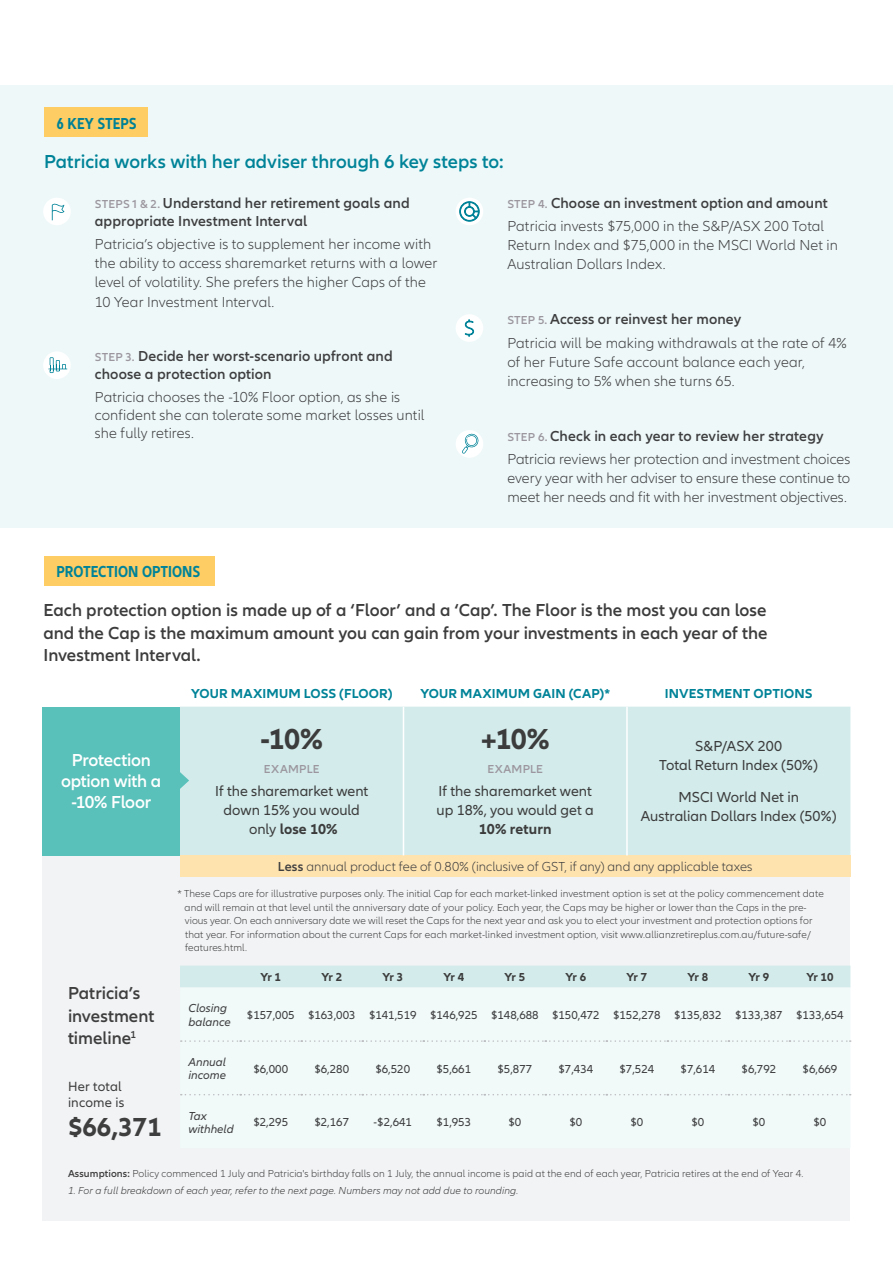
<style>
.page{position:relative;width:893px;height:1263px;background:#fff}
.page>*{position:absolute;margin:0;border:0;box-sizing:border-box;transform-origin:0 0}
.Body{font:700 30px "Allianz Neo";color:#3c3c3c}
.Typo_8pt{font:700 27px "Allianz Neo";color:#3e3e3f}
.Body-2{font:600 19.5px "Allianz Neo";color:#008398}
.Body-3{font:600 18px/22.5px "Allianz Neo";color:#3c3c3c;text-align:justify}
.Body-4{font:600 18px/21px "Allianz Neo";letter-spacing:-.015em;color:#fff;text-align:center}
.Body-5{font:600 18px/22.5px "Allianz Neo";color:#3e3e3f}
.t1{font:700 condensed 16.5px "Allianz Neo";color:#008398}
.t2{font:700 condensed 16.5px "Allianz Neo";color:#008196}
.Body-6{font:300 15px/19.2px "Allianz Neo";letter-spacing:.005em;color:#3e3e3f}
.Body-7{font:600 15px/18px "Allianz Neo";letter-spacing:.01em;color:#3e3e3f}
.Body-8{font:15px/19.2px "Allianz Neo";color:#3c3c3c;text-align:center}
.Typo_8pt-2{font:13.8px/16px "Allianz Neo";letter-spacing:.015em;color:#3e3e3f}
.t3{font:300 13.5px "Allianz Neo";color:#3e3e3f}
.t4{font:700 13.5px "Allianz Neo";letter-spacing:.01em;color:#008398}
.t5{font:12px "Allianz Neo";color:#3e3e3f}
.t6{font:italic 12px/13.5px "Allianz Neo";color:#3e3e3f}
.t7{font:700 12px "Allianz Neo";letter-spacing:-.065em;color:#3c3c3c}
.Body-9{font:600 12px "Allianz Neo";letter-spacing:.025em;color:#9c979f}
.Body-10{font:300 10.5px/13.5px "Allianz Neo";letter-spacing:.01em;color:#3e3e3f}
.Body-11{font:italic 300 10.5px "Allianz Neo";letter-spacing:.01em;color:#3e3e3f}
.s1{font-size:12px;color:#9c979f}
.s2{font-weight:700}
.s3{font-weight:600}
</style>
<div class="page">
<div style="left:43px;top:718px;width:807px;height:502px;background:#f2f3f4"></div>
<div style="left:43px;top:707px;width:137px;height:148px;background:#59c1ba"></div>
<div style="left:180px;top:707px;width:670px;height:148px;background:#d3ebeb"></div>
<div style="left:180px;top:855px;width:670px;height:22px;background:#fee3af"></div>
<hr style="left:626px;top:707px;width:2px;height:148px;background:#fff">
<hr style="left:403px;top:707px;width:1px;height:148px;background:#fff">
<svg style="left:180px;top:772px;width:9px;height:17px"></svg>
<div style="left:180px;top:965px;width:670px;height:22px;background:#d3ebeb"></div>
<svg style="left:181px;top:1040px;width:670px;height:2px"></svg>
<svg style="left:181px;top:1094px;width:670px;height:1px"></svg>
<div style="left:44px;top:556px;width:171px;height:29px;background:#fecd64"></div>
<div style="left:1px;top:85px;width:892px;height:443px;background:#eef8f9"></div>
<div style="left:44px;top:108px;width:103px;height:29px;background:#fecd64"></div>
<div style="left:43px;top:198px;width:28px;height:27px;background:#fff;border-radius:50%"></div>
<svg style="left:52px;top:203px;width:12px;height:17px"></svg>
<div style="left:43px;top:351px;width:28px;height:28px;background:#fff;border-radius:50%"></div>
<svg style="left:48px;top:357px;width:19px;height:16px"></svg>
<div style="left:456px;top:198px;width:27px;height:27px;background:#fff;border-radius:50%"></div>
<svg style="left:459px;top:201px;width:20px;height:20px"></svg>
<div style="left:456px;top:430px;width:27px;height:28px;background:#fff;border-radius:50%"></div>
<svg style="left:462px;top:433px;width:17px;height:21px"></svg>
<div style="left:456px;top:314px;width:27px;height:28px;background:#fff;border-radius:50%"></div>
<svg style="left:465px;top:319px;width:9px;height:18px"></svg>
<p class="t2" style="left:57px;top:114px;width:81px">6 KEY STEPS</p>
<p class="Body-2" style="left:44px;top:151px;width:461px">Patricia works with her adviser through 6 key steps to:</p>
<p class="Body-7" style="left:95px;top:194px;width:316px"><span class="s1">STEPS 1 &amp; 2.</span> Understand her retirement goals and appropriate Investment Interval</p>
<p class="Body-6" style="left:95px;top:235px;width:344px">Patricia’s objective is to supplement her income with the ability to access sharemarket returns with a lower level of volatility. She prefers the higher Caps of the 10 Year Investment Interval.</p>
<p class="Body-7" style="left:95px;top:348px;width:299px"><span class="s1">STEP 3.</span> Decide her worst-scenario upfront and choose a protection option</p>
<p class="Body-6" style="left:95px;top:388px;width:331px;line-height:18px">Patricia chooses the -10% Floor option, as she is confident she can tolerate some market losses until she fully retires.</p>
<p class="Body-7" style="left:507px;top:194px;width:322px"><span class="s1">STEP 4.</span> Choose an investment option and amount</p>
<p class="Body-6" style="left:507px;top:217px;width:332px">Patricia invests $75,000 in the S&amp;P/ASX 200 Total<br>Return Index and $75,000 in the MSCI World Net in<br>Australian Dollars Index.</p>
<p class="Body-7" style="left:507px;top:311px;width:235px"><span class="s1">STEP 5.</span> Access or reinvest her money</p>
<p class="Body-6" style="left:507px;top:333px;width:341px">Patricia will be making withdrawals at the rate of 4% of her Future Safe account balance each year, increasing to 5% when she turns 65.</p>
<p class="Body-7" style="left:507px;top:427px;width:318px"><span class="s1">STEP 6.</span> Check in each year to review her strategy</p>
<p class="Body-6" style="left:507px;top:450px;width:344px;text-align:justify">Patricia reviews her protection and investment choices every year with her adviser to ensure these continue to meet her needs and fit with her investment objectives.</p>
<p class="t1" style="left:56px;top:562px;width:145px">PROTECTION OPTIONS</p>
<p class="Body-3" style="left:44px;top:600px;width:725px">Each protection option is made up of a ‘Floor’ and a ‘Cap’. The Floor is the most you can lose and the Cap is the maximum amount you can gain from your investments in each year of the Investment Interval.</p>
<p class="Body-4" style="left:61px;top:750px;width:102px">Protection option with a -10% Floor</p>
<p class="Body-5" style="left:68px;top:982px;width:88px">Patricia’s investment timeline<sup>1</sup></p>
<p class="Typo_8pt-2" style="left:68px;top:1078px;width:58px">Her total income is</p>
<p class="Typo_8pt" style="left:68px;top:1111px;width:95px">$66,371</p>
<h4 class="t4" style="left:191px;top:686px;width:203px">YOUR MAXIMUM LOSS (FLOOR)</h4>
<h4 class="t4" style="left:420px;top:686px;width:191px">YOUR MAXIMUM GAIN (CAP)*</h4>
<h4 class="t4" style="left:665px;top:686px;width:149px">INVESTMENT OPTIONS</h4>
<p class="Body" style="left:260px;top:721px;width:64px">-10%</p>
<p class="Body-9" style="left:264px;top:762px;width:57px">EXAMPLE</p>
<p class="Body-8" style="left:215px;top:782px;width:155px">If the sharemarket went down 15% you would only <span class="s2">lose 10%</span></p>
<p class="Body" style="left:481px;top:721px;width:70px">+10%</p>
<p class="Body-9" style="left:487px;top:762px;width:57px">EXAMPLE</p>
<p class="Body-8" style="left:437px;top:782px;width:159px">If the sharemarket went up 18%, you would get a<br><span class="s2">10% return</span></p>
<p class="Body-8" style="left:659px;top:737px;width:160px">S&amp;P/ASX 200<br>Total Return Index (50%)</p>
<p class="Body-8" style="left:641px;top:788px;width:197px">MSCI World Net in<br>Australian Dollars Index (50%)</p>
<h3 class="t3" style="left:278px;top:859px;width:476px"><span class="s3">Less</span> annual product fee of 0.80% (inclusive of GST, if any) and any applicable taxes</h3>
<p class="Body-10" style="left:185px;top:887px;width:641px;text-indent:-7px">* These Caps are for illustrative purposes only. The initial Cap for each market-linked investment option is set at the policy commencement date and will remain at that level until the anniversary date of your policy. Each year, the Caps may be higher or lower than the Caps in the pre&shy;vious year. On each anniversary date we will reset the Caps for the next year and ask you to elect your investment and protection options for that year. For information about the current Caps for each market-linked investment option, visit www.allianzretireplus.com.au/future-safe/ features.html.</p>
<p class="t7" style="left:260px;top:970px;width:22px">Yr 1</p>
<p class="t7" style="left:321px;top:970px;width:22px">Yr 2</p>
<p class="t7" style="left:382px;top:970px;width:22px">Yr 3</p>
<p class="t7" style="left:443px;top:970px;width:22px">Yr 4</p>
<p class="t7" style="left:504px;top:970px;width:22px">Yr 5</p>
<p class="t7" style="left:566px;top:970px;width:22px">Yr 6</p>
<p class="t7" style="left:627px;top:970px;width:22px">Yr 7</p>
<p class="t7" style="left:688px;top:970px;width:22px">Yr 8</p>
<p class="t7" style="left:749px;top:970px;width:22px">Yr 9</p>
<p class="t7" style="left:806px;top:970px;width:29px">Yr 10</p>
<p class="t6" style="left:189px;top:1002px;width:44px">Closing balance</p>
<p class="t5" style="left:247px;top:1008px;width:49px">$157,005</p>
<p class="t5" style="left:308px;top:1008px;width:49px">$163,003</p>
<p class="t5" style="left:369px;top:1008px;width:49px">$141,519</p>
<p class="t5" style="left:430px;top:1008px;width:49px">$146,925</p>
<p class="t5" style="left:491px;top:1008px;width:49px">$148,688</p>
<p class="t5" style="left:552px;top:1008px;width:49px">$150,472</p>
<p class="t5" style="left:613px;top:1008px;width:49px">$152,278</p>
<p class="t5" style="left:674px;top:1008px;width:49px">$135,832</p>
<p class="t5" style="left:735px;top:1008px;width:49px">$133,387</p>
<p class="t5" style="left:796px;top:1008px;width:49px">$133,654</p>
<p class="t6" style="left:189px;top:1055px;width:39px">Annual income</p>
<p class="t5" style="left:253px;top:1062px;width:36px">$6,000</p>
<p class="t5" style="left:314px;top:1062px;width:36px">$6,280</p>
<p class="t5" style="left:375px;top:1062px;width:36px">$6,520</p>
<p class="t5" style="left:436px;top:1062px;width:36px">$5,661</p>
<p class="t5" style="left:497px;top:1062px;width:36px">$5,877</p>
<p class="t5" style="left:558px;top:1062px;width:36px">$7,434</p>
<p class="t5" style="left:619px;top:1062px;width:36px">$7,524</p>
<p class="t5" style="left:681px;top:1062px;width:36px">$7,614</p>
<p class="t5" style="left:742px;top:1062px;width:36px">$6,792</p>
<p class="t5" style="left:803px;top:1062px;width:36px">$6,669</p>
<p class="t6" style="left:189px;top:1109px;width:47px">Tax withheld</p>
<p class="t5" style="left:253px;top:1115px;width:36px">$2,295</p>
<p class="t5" style="left:314px;top:1115px;width:36px">$2,167</p>
<p class="t5" style="left:374px;top:1115px;width:40px">-$2,641</p>
<p class="t5" style="left:436px;top:1115px;width:36px">$1,953</p>
<p class="t5" style="left:508px;top:1115px;width:14px">$0</p>
<p class="t5" style="left:569px;top:1115px;width:14px">$0</p>
<p class="t5" style="left:630px;top:1115px;width:14px">$0</p>
<p class="t5" style="left:691px;top:1115px;width:14px">$0</p>
<p class="t5" style="left:752px;top:1115px;width:14px">$0</p>
<p class="t5" style="left:813px;top:1115px;width:14px">$0</p>
<p class="Body-10" style="left:68px;top:1167px;width:737px"><span class="s3">Assumptions:</span> Policy commenced 1 July and Patricia's birthday falls on 1 July, the annual income is paid at the end of each year, Patricia retires at the end of Year 4.</p>
<p class="Body-11" style="left:68px;top:1185px;width:452px">1. For a full breakdown of each year, refer to the next page. Numbers may not add due to rounding.</p>
</div>
